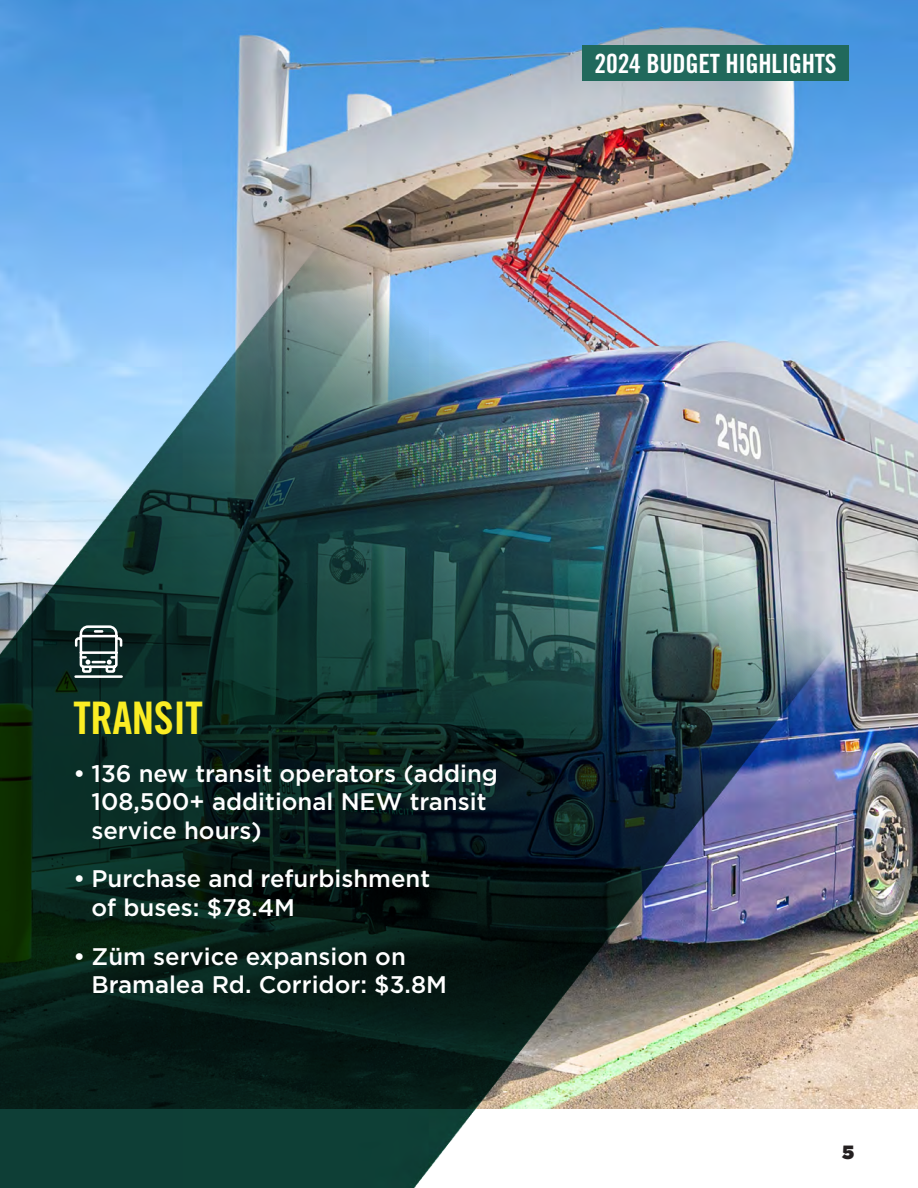
<style>
.page{position:relative;width:918px;height:1188px;background:#fff}
.page>*{position:absolute;margin:0;border:0;box-sizing:border-box;transform-origin:0 0}
.t1{font:44.85px "Trade Gothic LT Std Bd Cn 20";letter-spacing:-.01em;color:#faed24}
.t2{font:26.55px "Trade Gothic LT Std Bd Cn 20";letter-spacing:-.01em;color:#fff}
.t3{font:500 24px/28.5px "Gotham";color:#fff}
.t4{font:900 19.2px "Gotham";color:#231f20}
</style>
<div class="page">
<img style="left:0;top:0;width:918px;height:1188px">
<div style="left:583px;top:45px;width:266px;height:36px;background:#21695c"></div>
<svg style="left:73px;top:624px;width:51px;height:55px"></svg>
<p class="t2" style="left:595px;top:47px;width:243px">2024 BUDGET HIGHLIGHTS</p>
<h2 class="t1" style="left:74px;top:691px;width:131px">TRANSIT</h2>
<p class="t3" style="left:92px;top:759px;width:408px;text-indent:-18px">• 136 new transit operators (adding<br>108,500+ additional NEW transit service hours)</p>
<p class="t3" style="left:92px;top:864px;width:340px;text-indent:-18px">• Purchase and refurbishment of buses: $78.4M</p>
<p class="t3" style="left:92px;top:942px;width:357px;text-indent:-18px">• Züm service expansion on<br>Bramalea Rd. Corridor: $3.8M</p>
<p class="t4" style="left:842px;top:1139px;width:14px">5</p>
</div>
